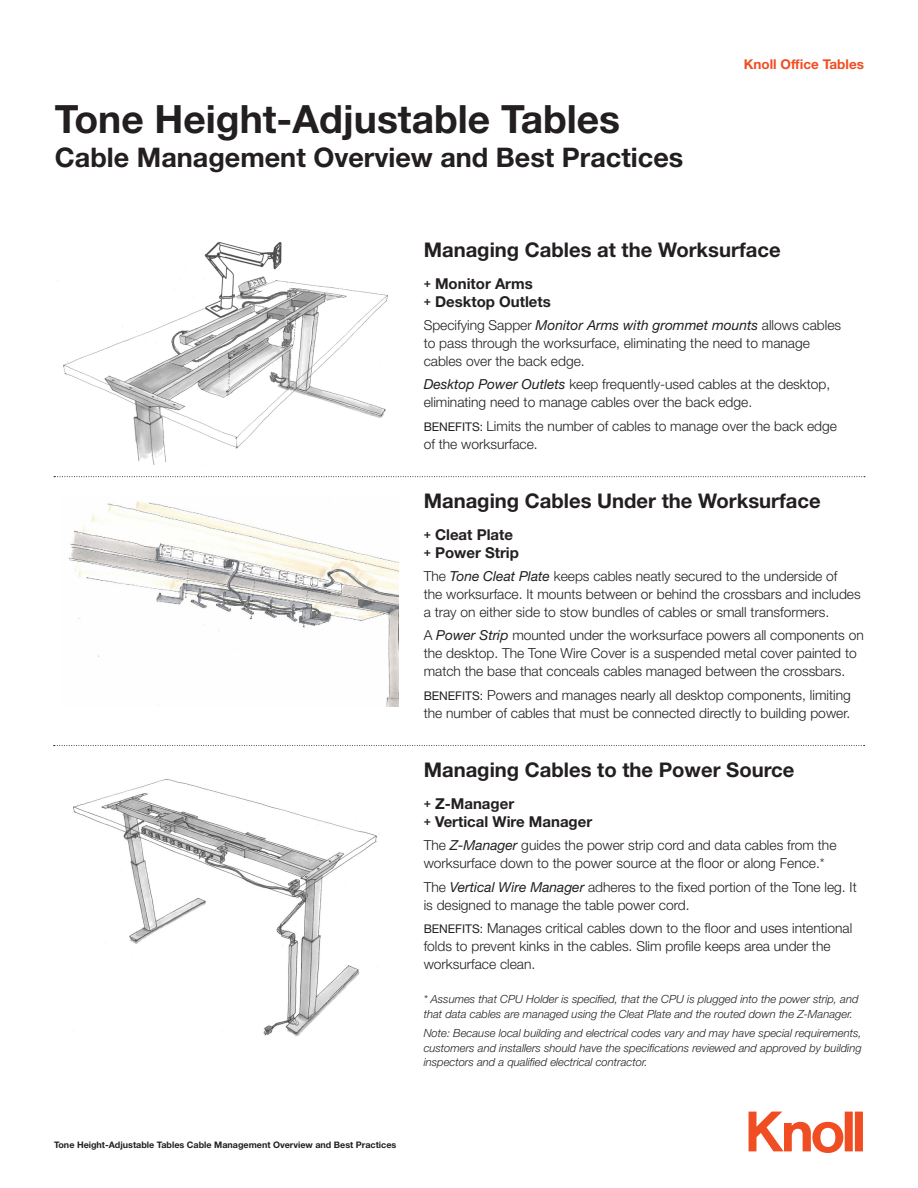
<style>
.page{position:relative;width:918px;height:1188px;background:#fff}
.page>*{position:absolute;margin:0;border:0;box-sizing:border-box;transform-origin:0 0}
.t1{font:700 39px "Helvetica Neue LT Std";color:#231f20}
.t2{font:700 27px "Helvetica Neue LT Std";color:#231f20}
.Subhead_1{font:700 20.25px "Helvetica Neue LT Std";color:#231f20}
.Subhead_2{font:700 15px/18px "Helvetica Neue LT Std";color:#231f20}
.Body_Copy{font:300 13.8px/18px "Helvetica Neue LT Std";color:#231f20}
.t3{font:700 13.5px "Helvetica Neue LT Std";color:#f04d22}
.Body_Copy-2{font:italic 300 11.25px/14.2px "Helvetica Neue LT Std";color:#231f20}
.t4{font:700 9px "Helvetica Neue LT Std";color:#231f20}
.s1{font-size:12px}
.s2{font-weight:400;font-style:italic}
.s3{font-weight:400;font-size:12px}
</style>
<div class="page">
<svg style="left:749px;top:1112px;width:94px;height:41px"></svg>
<div style="left:845px;top:1112px;width:8px;height:39px;background:#f04d22"></div>
<div style="left:855px;top:1112px;width:8px;height:39px;background:#f04d22"></div>
<img style="left:63px;top:241px;width:325px;height:224px">
<img style="left:73px;top:779px;width:304px;height:257px">
<img style="left:69px;top:501px;width:329px;height:206px">
<svg style="left:54px;top:476px;width:811px;height:1px"></svg>
<svg style="left:54px;top:745px;width:811px;height:1px"></svg>
<p class="t1" style="left:55px;top:95px;width:567px">Tone Height-Adjustable Tables</p>
<p class="t2" style="left:55px;top:140px;width:630px">Cable Management Overview and Best Practices</p>
<p class="t3" style="left:744px;top:56px;width:122px">Knoll Office Tables</p>
<p class="Subhead_1" style="left:424px;top:237px;width:358px">Managing Cables at the Worksurface</p>
<p class="Subhead_2" style="left:424px;top:274px;width:129px"><span class="s1">+</span> Monitor Arms<br><span class="s1">+</span> Desktop Outlets</p>
<p class="Body_Copy" style="left:424px;top:316px;width:419px">Specifying Sapper <span class="s2">Monitor Arms with grommet mounts</span> allows cables to pass through the worksurface, eliminating the need to manage cables over the back edge.</p>
<p class="Body_Copy" style="left:424px;top:375px;width:408px"><span class="s2">Desktop Power Outlets</span> keep frequently-used cables at the desktop, eliminating need to manage cables over the back edge.</p>
<p class="Body_Copy" style="left:424px;top:417px;width:415px"><span class="s3">BENEFITS:</span> Limits the number of cables to manage over the back edge of the worksurface.</p>
<p class="Subhead_1" style="left:424px;top:488px;width:399px">Managing Cables Under the Worksurface</p>
<p class="Subhead_2" style="left:424px;top:525px;width:97px"><span class="s1">+</span> Cleat Plate <span class="s1">+</span> Power Strip</p>
<p class="Body_Copy" style="left:424px;top:567px;width:439px">The <span class="s2">Tone Cleat Plate</span> keeps cables neatly secured to the underside of<br>the worksurface. It mounts between or behind the crossbars and includes a tray on either side to stow bundles of cables or small transformers.</p>
<p class="Body_Copy" style="left:424px;top:626px;width:442px">A <span class="s2">Power Strip</span> mounted under the worksurface powers all components on the desktop. The Tone Wire Cover is a suspended metal cover painted to match the base that conceals cables managed between the crossbars.</p>
<p class="Body_Copy" style="left:424px;top:686px;width:429px"><span class="s3">BENEFITS:</span> Powers and manages nearly all desktop components, limiting the number of cables that must be connected directly to building power.</p>
<p class="Subhead_1" style="left:424px;top:757px;width:372px">Managing Cables to the Power Source</p>
<p class="Subhead_2" style="left:424px;top:794px;width:170px"><span class="s1">+</span> Z-Manager<br><span class="s1">+</span> Vertical Wire Manager</p>
<p class="Body_Copy" style="left:424px;top:836px;width:414px">The <span class="s2">Z-Manager</span> guides the power strip cord and data cables from the worksurface down to the power source at the floor or along Fence.*</p>
<p class="Body_Copy" style="left:424px;top:877px;width:435px">The <span class="s2">Vertical Wire Manager</span> adheres to the fixed portion of the Tone leg. It is designed to manage the table power cord.</p>
<p class="Body_Copy" style="left:424px;top:919px;width:430px"><span class="s3">BENEFITS:</span> Manages critical cables down to the floor and uses intentional folds to prevent kinks in the cables. Slim profile keeps area under the worksurface clean.</p>
<p class="Body_Copy-2" style="left:424px;top:992px;width:436px">* Assumes that CPU Holder is specified, that the CPU is plugged into the power strip, and that data cables are managed using the Cleat Plate and the routed down the Z-Manager.</p>
<p class="Body_Copy-2" style="left:424px;top:1026px;width:440px;text-align:justify">Note: Because local building and electrical codes vary and may have special requirements, customers and installers should have the specifications reviewed and approved by building inspectors and a qualified electrical contractor.</p>
<p class="t4" style="left:54px;top:1139px;width:344px">Tone Height-Adjustable Tables Cable Management Overview and Best Practices</p>
</div>
